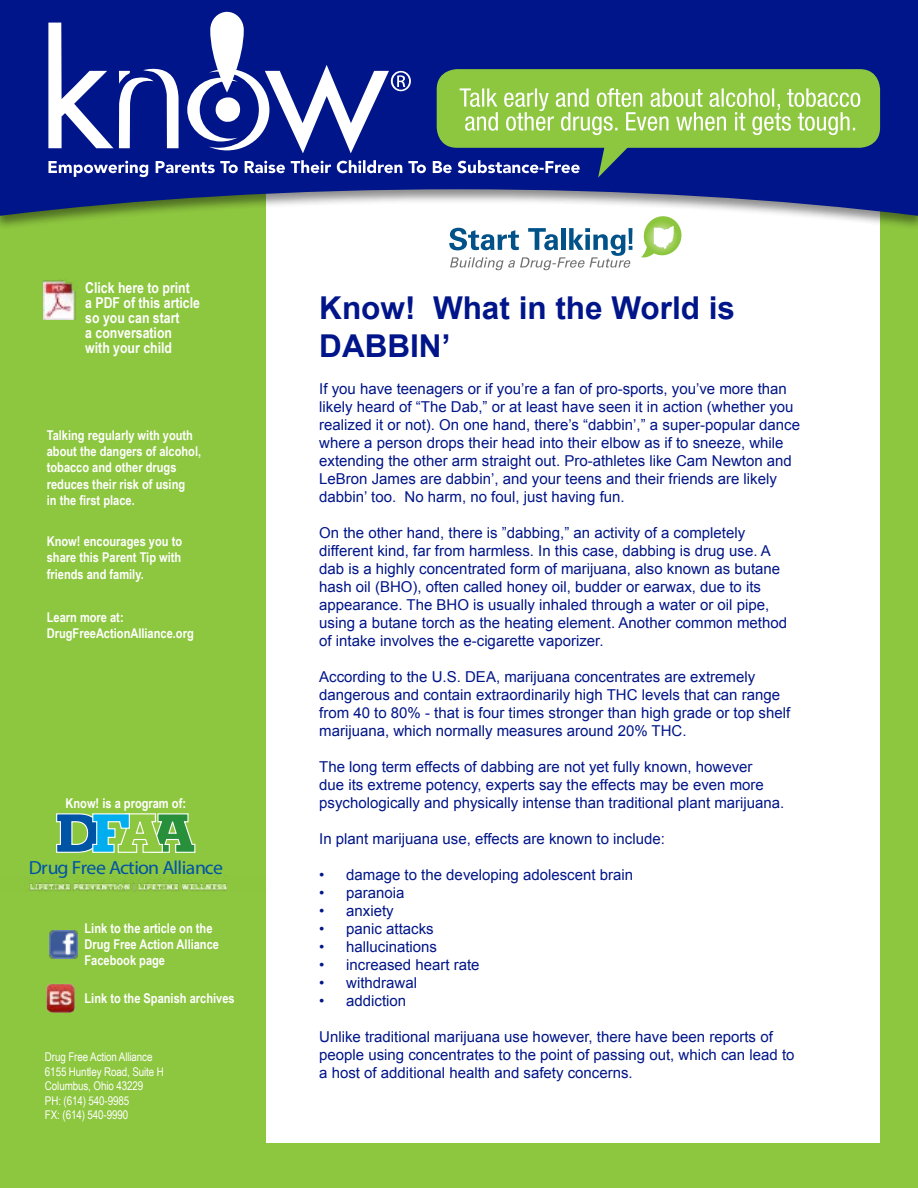
<style>
.page{position:relative;width:918px;height:1188px;background:#fff}
.page>*{position:absolute;margin:0;border:0;box-sizing:border-box;transform-origin:0 0}
.t1{font:700 31.5px/37.8px "Arial";color:#001589}
.t2{font:19.05px "Museo Slab 300";letter-spacing:-.035em;color:#0054a6;scale:1.04 1}
.t3{font:15px/18px "Arial";color:#001589}
.t4{font:700 15px/15px "Arial Narrow";color:#fff}
.t5{font:700 13.5px/16.2px "Arial Narrow";color:#fff}
.t6{font:12px/14.4px "Arial Narrow";letter-spacing:-.01em;color:#fff}
</style>
<div class="page">
<div style="left:258px;top:116px;width:660px;height:1072px;background:#8dc63f"></div>
<div style="left:266px;top:153px;width:614px;height:990px;background:#fff"></div>
<div style="left:0;top:116px;width:262px;height:1072px;background:#8dc63f"></div>
<div style="left:0;top:0;width:918px;height:230px;background:#000;opacity:.45"></div>
<svg style="left:0;top:0;width:918px;height:216px;background:#344695"></svg>
<div style="left:437px;top:69px;width:443px;height:79px;background:#8dc63f;border-radius:20px"></div>
<svg style="left:48px;top:12px;width:812px;height:166px"></svg>
<svg style="left:56px;top:813px;width:140px;height:40px"></svg>
<img style="left:29px;top:875px;width:198px;height:16px">
<img style="left:44px;top:280px;width:32px;height:40px">
<img style="left:46px;top:984px;width:29px;height:29px">
<img style="left:50px;top:931px;width:28px;height:28px">
<svg style="left:449px;top:228px;width:183px;height:42px"></svg>
<svg style="left:641px;top:216px;width:40px;height:42px"></svg>
<p class="t4" style="left:85px;top:280px;width:116px">Click here to print a PDF of this article so you can start<br>a conversation with your child</p>
<p class="t5" style="left:47px;top:427px;width:156px">Talking regularly with youth about the dangers of alcohol, tobacco and other drugs reduces their risk of using<br>in the first place.</p>
<p class="t5" style="left:47px;top:533px;width:137px;text-align:justify">Know! encourages you to share this Parent Tip with friends and family.</p>
<p class="t5" style="left:47px;top:608px;width:149px">Learn more at:<br>DrugFreeActionAlliance.org</p>
<p class="t5" style="left:65px;top:794px;width:122px">Know! is a program of:</p>
<p class="t2" style="left:29px;top:856px;width:188px">Drug Free Action Alliance</p>
<p class="t5" style="left:85px;top:919px;width:136px">Link to the article on the<br>Drug Free Action Alliance<br>Facebook page</p>
<p class="t5" style="left:85px;top:989px;width:152px">Link to the Spanish archives</p>
<p class="t6" style="left:45px;top:1050px;width:120px">Drug Free Action Alliance<br>6155 Huntley Road, Suite H<br>Columbus, Ohio 43229<br>PH: (614) 540-9985<br>FX: (614) 540-9990</p>
<h1 class="t1" style="left:319px;top:290px;width:417px">Know! What in the World is<br>DABBIN’</h1>
<p class="t3" style="left:319px;top:380px;width:482px">If you have teenagers or if you’re a fan of pro-sports, you’ve more than likely heard of “The Dab,” or at least have seen it in action (whether you realized it or not). On one hand, there’s “dabbin’,” a super-popular dance where a person drops their head into their elbow as if to sneeze, while extending the other arm straight out. Pro-athletes like Cam Newton and LeBron James are dabbin’, and your teens and their friends are likely dabbin’ too. No harm, no foul, just having fun.</p>
<p class="t3" style="left:319px;top:524px;width:469px">On the other hand, there is ”dabbing,” an activity of a completely different kind, far from harmless. In this case, dabbing is drug use. A dab is a highly concentrated form of marijuana, also known as butane hash oil (BHO), often called honey oil, budder or earwax, due to its appearance. The BHO is usually inhaled through a water or oil pipe, using a butane torch as the heating element. Another common method of intake involves the e-cigarette vaporizer.</p>
<p class="t3" style="left:319px;top:668px;width:473px">According to the U.S. DEA, marijuana concentrates are extremely dangerous and contain extraordinarily high THC levels that can range from 40 to 80% - that is four times stronger than high grade or top shelf marijuana, which normally measures around 20% THC.</p>
<p class="t3" style="left:319px;top:758px;width:467px">The long term effects of dabbing are not yet fully known, however<br>due its extreme potency, experts say the effects may be even more psychologically and physically intense than traditional plant marijuana.</p>
<p class="t3" style="left:319px;top:830px;width:347px">In plant marijuana use, effects are known to include:</p>
<p class="t3" style="left:319px;top:866px;width:315px">• damage to the developing adolescent brain</p>
<p class="t3" style="left:319px;top:884px;width:87px">• paranoia</p>
<p class="t3" style="left:319px;top:902px;width:76px">• anxiety</p>
<p class="t3" style="left:319px;top:920px;width:116px">• panic attacks</p>
<p class="t3" style="left:319px;top:938px;width:119px">• hallucinations</p>
<p class="t3" style="left:319px;top:956px;width:162px">• increased heart rate</p>
<p class="t3" style="left:319px;top:974px;width:99px">• withdrawal</p>
<p class="t3" style="left:319px;top:992px;width:89px">• addiction</p>
<p class="t3" style="left:319px;top:1028px;width:477px">Unlike traditional marijuana use however, there have been reports of people using concentrates to the point of passing out, which can lead to a host of additional health and safety concerns.</p>
</div>
